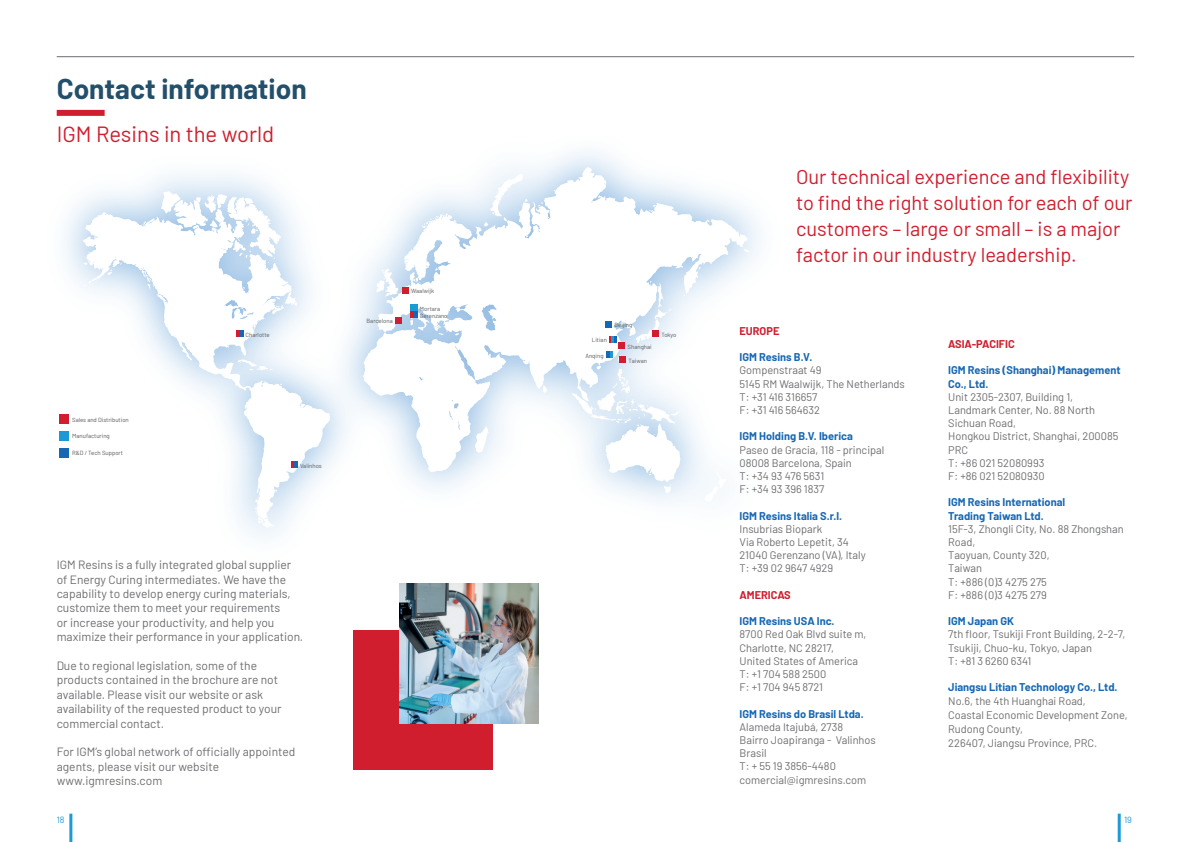
<style>
.page{position:relative;width:1191px;height:842px;background:#fff}
.page>*{position:absolute;margin:0;border:0;box-sizing:border-box;transform-origin:0 0}
.t1{font:700 28px "Barlow";color:#234f6b}
.t2{font:22px "Barlow";color:#d01e2e}
.t3{font:20px/26px "Barlow";color:#d01e2e}
.t4{font:12px/14.4px "Barlow";color:#6c6d70}
.t5{font:11px/13.2px "Barlow";color:#6c6d70}
.t6{font:700 11px/13.2px "Barlow";color:#1768b4}
.t7{font:700 11px "Barlow";color:#d01e2e}
.t8{font:9px "Barlow";color:#1d99d6}
.t9{font:6px "Barlow";color:#57585a}
</style>
<div class="page">
<hr style="left:57px;top:56px;width:1077px;height:1px;background:#6c6d70">
<div style="left:57px;top:110px;width:48px;height:6px;background:#d01e2e"></div>
<img style="left:59px;top:151px;width:701px;height:385px">
<svg style="left:83px;top:167px;width:666px;height:361px"></svg>
<div style="left:402px;top:287px;width:7px;height:6px;background:#d01e2e"></div>
<div style="left:395px;top:317px;width:7px;height:7px;background:#d01e2e"></div>
<div style="left:618px;top:342px;width:7px;height:7px;background:#d01e2e"></div>
<div style="left:605px;top:321px;width:7px;height:6px;background:#1768b4"></div>
<div style="left:619px;top:356px;width:7px;height:7px;background:#d01e2e"></div>
<div style="left:652px;top:330px;width:7px;height:7px;background:#d01e2e"></div>
<svg style="left:609px;top:351px;width:4px;height:7px"></svg>
<svg style="left:606px;top:351px;width:3px;height:7px"></svg>
<svg style="left:291px;top:462px;width:6px;height:6px"></svg>
<div style="left:59px;top:431px;width:10px;height:9px;background:#1d99d6"></div>
<div style="left:59px;top:448px;width:10px;height:9px;background:#1768b4"></div>
<div style="left:59px;top:414px;width:10px;height:9px;background:#d01e2e"></div>
<svg style="left:411px;top:304px;width:6px;height:14px"></svg>
<svg style="left:609px;top:336px;width:7px;height:6px"></svg>
<svg style="left:237px;top:330px;width:6px;height:7px"></svg>
<div style="left:353px;top:630px;width:139px;height:140px;background:#d01e2e"></div>
<img style="left:399px;top:584px;width:140px;height:139px">
<hr style="left:69px;top:814px;width:3px;height:28px;background:#1d99d6">
<hr style="left:1117px;top:814px;width:3px;height:28px;background:#1d99d6">
<h1 class="t1" style="left:57px;top:68px;width:251px">Contact information</h1>
<h2 class="t2" style="left:57px;top:118px;width:219px">IGM Resins in the world</h2>
<p class="t9" style="left:72px;top:415px;width:58px">Sales and Distribution</p>
<p class="t9" style="left:72px;top:432px;width:39px">Manufacturing</p>
<p class="t9" style="left:72px;top:449px;width:52px">R&amp;D / Tech Support</p>
<p class="t9" style="left:245px;top:330px;width:26px">Charlotte</p>
<p class="t9" style="left:300px;top:461px;width:23px">Valinhos</p>
<p class="t4" style="left:57px;top:557px;width:248px">IGM Resins is a fully integrated global supplier of Energy Curing intermediates. We have the capability to develop energy curing materials, customize them to meet your requirements<br>or increase your productivity, and help you maximize their performance in your application.</p>
<p class="t4" style="left:57px;top:658px;width:226px">Due to regional legislation, some of the products contained in the brochure are not available. Please visit our website or ask availability of the requested product to your commercial contact.</p>
<p class="t4" style="left:57px;top:744px;width:240px">For IGM’s global network of officially appointed agents, please visit our website www.igmresins.com</p>
<p class="t9" style="left:366px;top:317px;width:28px">Barcelona</p>
<p class="t9" style="left:411px;top:287px;width:24px">Waalwijk</p>
<p class="t9" style="left:420px;top:304px;width:22px">Mortara</p>
<p class="t9" style="left:420px;top:311px;width:29px">Gerenzano</p>
<p class="t9" style="left:592px;top:335px;width:16px">Litian</p>
<p class="t9" style="left:585px;top:351px;width:20px">Anqing</p>
<p class="t9" style="left:614px;top:321px;width:19px">Beijing</p>
<p class="t9" style="left:628px;top:356px;width:20px">Taiwan</p>
<p class="t9" style="left:627px;top:342px;width:26px">Shanghai</p>
<p class="t9" style="left:661px;top:330px;width:17px">Tokyo</p>
<h3 class="t3" style="left:796px;top:162px;width:338px">Our technical experience and flexibility to find the right solution for each of our customers – large or small – is a major factor in our industry leadership.</h3>
<p class="t7" style="left:739px;top:323px;width:41px">EUROPE</p>
<p class="t6" style="left:739px;top:350px;width:74px">IGM Resins B.V.</p>
<p class="t5" style="left:739px;top:363px;width:167px">Gompenstraat 49<br>5145 RM Waalwijk, The Netherlands<br>T: +31 416 316657<br>F: +31 416 564632</p>
<p class="t6" style="left:739px;top:429px;width:115px">IGM Holding B.V. Iberica</p>
<p class="t5" style="left:739px;top:442px;width:146px">Paseo de Gracia, 118 - principal<br>08008 Barcelona, Spain<br>T: +34 93 476 5631<br>F: +34 93 396 1837</p>
<p class="t6" style="left:739px;top:508px;width:104px">IGM Resins Italia S.r.l.</p>
<p class="t5" style="left:739px;top:521px;width:128px">Insubrias Biopark<br>Via Roberto Lepetit, 34<br>21040 Gerenzano (VA), Italy<br>T: +39 02 9647 4929</p>
<p class="t7" style="left:739px;top:587px;width:53px">AMERICAS</p>
<p class="t6" style="left:739px;top:614px;width:96px">IGM Resins USA Inc.</p>
<p class="t5" style="left:739px;top:627px;width:128px">8700 Red Oak Blvd suite m,<br>Charlotte, NC 28217,<br>United States of America<br>T: +1 704 588 2500<br>F: +1 704 945 8721</p>
<p class="t6" style="left:739px;top:706px;width:126px">IGM Resins do Brasil Ltda.</p>
<p class="t5" style="left:739px;top:719px;width:138px">Alameda Itajubá, 2738<br>Bairro Joapiranga - Valinhos<br>Brasil<br>T: + 55 19 3856-4480 comercial@igmresins.com</p>
<p class="t7" style="left:948px;top:336px;width:68px">ASIA-PACIFIC</p>
<p class="t6" style="left:948px;top:363px;width:174px">IGM Resins (Shanghai) Management<br>Co., Ltd.</p>
<p class="t5" style="left:948px;top:389px;width:172px">Unit 2305-2307, Building 1,<br>Landmark Center, No. 88 North<br>Sichuan Road,<br>Hongkou District, Shanghai, 200085<br>PRC<br>T: +86 021 52080993<br>F: +86 021 52080930</p>
<p class="t6" style="left:948px;top:495px;width:118px">IGM Resins International<br>Trading Taiwan Ltd.</p>
<p class="t5" style="left:948px;top:521px;width:177px">15F-3, Zhongli City, No. 88 Zhongshan<br>Road,<br>Taoyuan, County 320,<br>Taiwan<br>T: +886 (0)3 4275 275<br>F: +886 (0)3 4275 279</p>
<p class="t6" style="left:948px;top:614px;width:67px">IGM Japan GK</p>
<p class="t5" style="left:948px;top:627px;width:179px">7th floor, Tsukiji Front Building, 2-2-7,<br>Tsukiji, Chuo-ku, Tokyo, Japan<br>T: +81 3 6260 6341</p>
<p class="t6" style="left:948px;top:680px;width:171px">Jiangsu Litian Technology Co., Ltd.</p>
<p class="t5" style="left:948px;top:693px;width:181px;line-height:14px">No.6, the 4th Huanghai Road,<br>Coastal Economic Development Zone,<br>Rudong County,<br>226407, Jiangsu Province, PRC.</p>
<p class="t8" style="left:57px;top:813px;width:9px">18</p>
<p class="t8" style="left:1124px;top:813px;width:9px">19</p>
</div>
